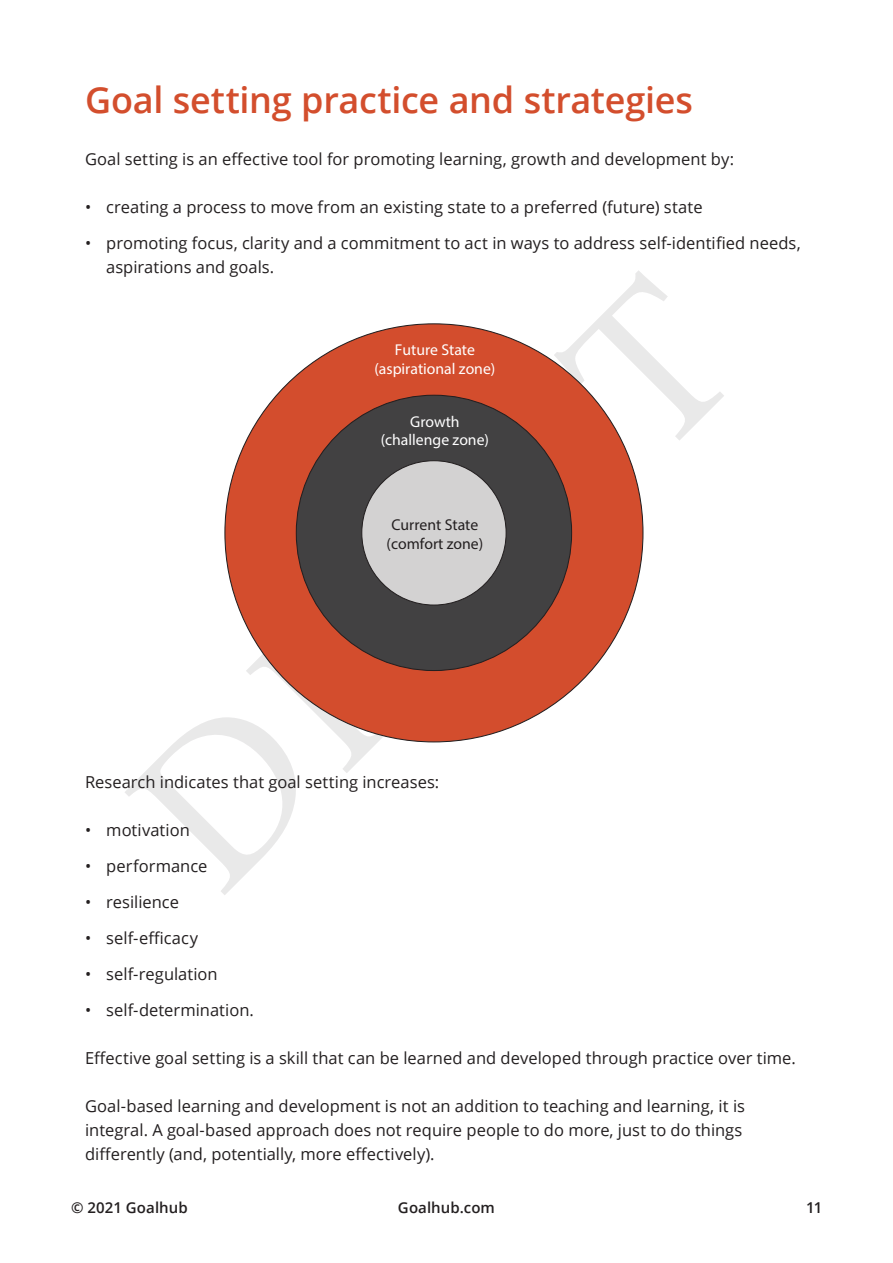
<style>
.page{position:relative;width:893px;height:1263px;background:#fff}
.page>*{position:absolute;margin:0;border:0;box-sizing:border-box;transform-origin:0 0}
.t1{font:600 36px "Open Sans";letter-spacing:-.005em;color:#d34e2d}
.t2{font:16.5px/24px "Open Sans";color:#231f20}
.t3{font:15.75px/18.9px "Myriad Pro";color:#fff;text-align:center}
.t4{font:15.75px/18.9px "Myriad Pro";color:#231f20;text-align:center}
.t5{font:600 15px "Open Sans";letter-spacing:.005em;color:#231f20}
</style>
<div class="page">
<svg style="left:125px;top:270px;width:599px;height:625px"></svg>
<div style="left:225px;top:324px;width:418px;height:418px;background:#d34d2d;border-radius:50%"></div>
<div style="left:296px;top:395px;width:276px;height:275px;background:#424142;border-radius:50%"></div>
<div style="left:362px;top:461px;width:144px;height:144px;background:#d3d2d2;border-radius:50%"></div>
<p class="t1" style="left:85px;top:75px;width:610px">Goal setting practice and strategies</p>
<p class="t2" style="left:85px;top:147px;width:650px">Goal setting is an effective tool for promoting learning, growth and development by:</p>
<p class="t2" style="left:85px;top:195px;width:619px">• creating a process to move from an existing state to a preferred (future) state</p>
<p class="t2" style="left:106px;top:231px;width:696px;text-indent:-21px">• promoting focus, clarity and a commitment to act in ways to address self-identified needs, aspirations and goals.</p>
<p class="t3" style="left:374px;top:340px;width:122px">Future State (aspirational zone)</p>
<p class="t3" style="left:381px;top:412px;width:110px">Growth (challenge zone)</p>
<p class="t4" style="left:387px;top:515px;width:98px">Current State (comfort zone)</p>
<p class="t2" style="left:85px;top:769px;width:356px">Research indicates that goal setting increases:</p>
<p class="t2" style="left:85px;top:817px;width:106px">• motivation</p>
<p class="t2" style="left:85px;top:853px;width:124px">• performance</p>
<p class="t2" style="left:85px;top:889px;width:95px">• resilience</p>
<p class="t2" style="left:85px;top:925px;width:114px">• self-efficacy</p>
<p class="t2" style="left:85px;top:961px;width:134px">• self-regulation</p>
<p class="t2" style="left:85px;top:997px;width:170px">• self-determination.</p>
<p class="t2" style="left:85px;top:1045px;width:712px">Effective goal setting is a skill that can be learned and developed through practice over time.</p>
<p class="t2" style="left:85px;top:1093px;width:661px">Goal-based learning and development is not an addition to teaching and learning, it is integral. A goal-based approach does not require people to do more, just to do things differently (and, potentially, more effectively).</p>
<p class="t5" style="left:71px;top:1198px;width:118px">© 2021 Goalhub</p>
<p class="t5" style="left:398px;top:1198px;width:98px">Goalhub.com</p>
<p class="t5" style="left:806px;top:1198px;width:18px">11</p>
</div>
